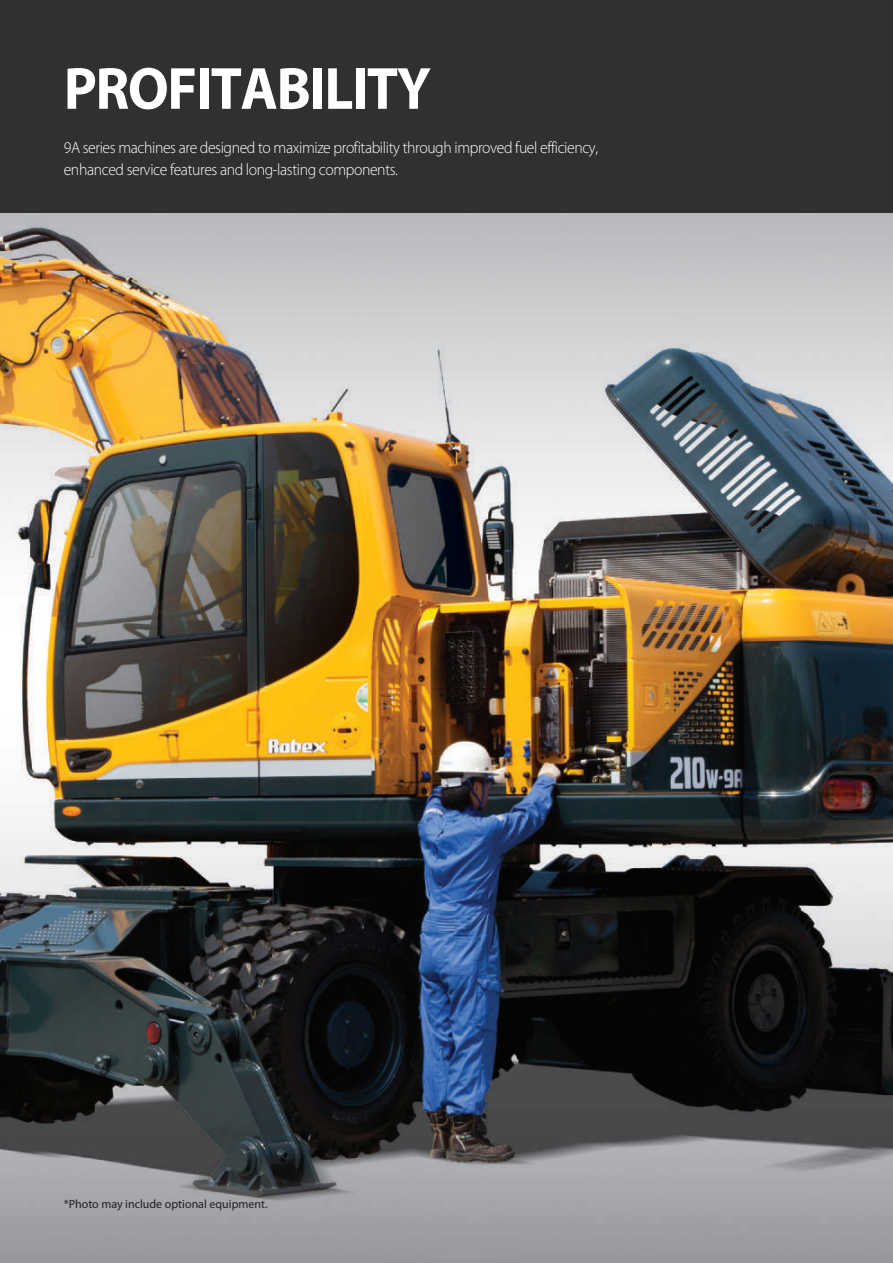
<style>
.page{position:relative;width:893px;height:1263px;background:#fff}
.page>*{position:absolute;margin:0;border:0;box-sizing:border-box;transform-origin:0 0}
.t1{font:700 60px "Myriad Pro";letter-spacing:-.025em;color:#fff;scale:.95 1}
.t2{font:300 16.5px/22.5px "Myriad Pro";letter-spacing:-.025em;color:#fff;scale:.95 1}
.t3{font:12px "Myriad Pro";color:#231f20}
</style>
<div class="page">
<img style="left:0;top:213px;width:893px;height:1050px">
<div style="left:0;top:0;width:893px;height:213px;background:#312f30"></div>
<h1 class="t1" style="left:64px;top:55px;width:388px">PROFITABILITY</h1>
<p class="t2" style="left:64px;top:136px;width:564px">9A series machines are designed to maximize profitability through improved fuel efficiency, enhanced service features and long-lasting components.</p>
<p class="t3" style="left:64px;top:1197px;width:205px">*Photo may include optional equipment.</p>
</div>
